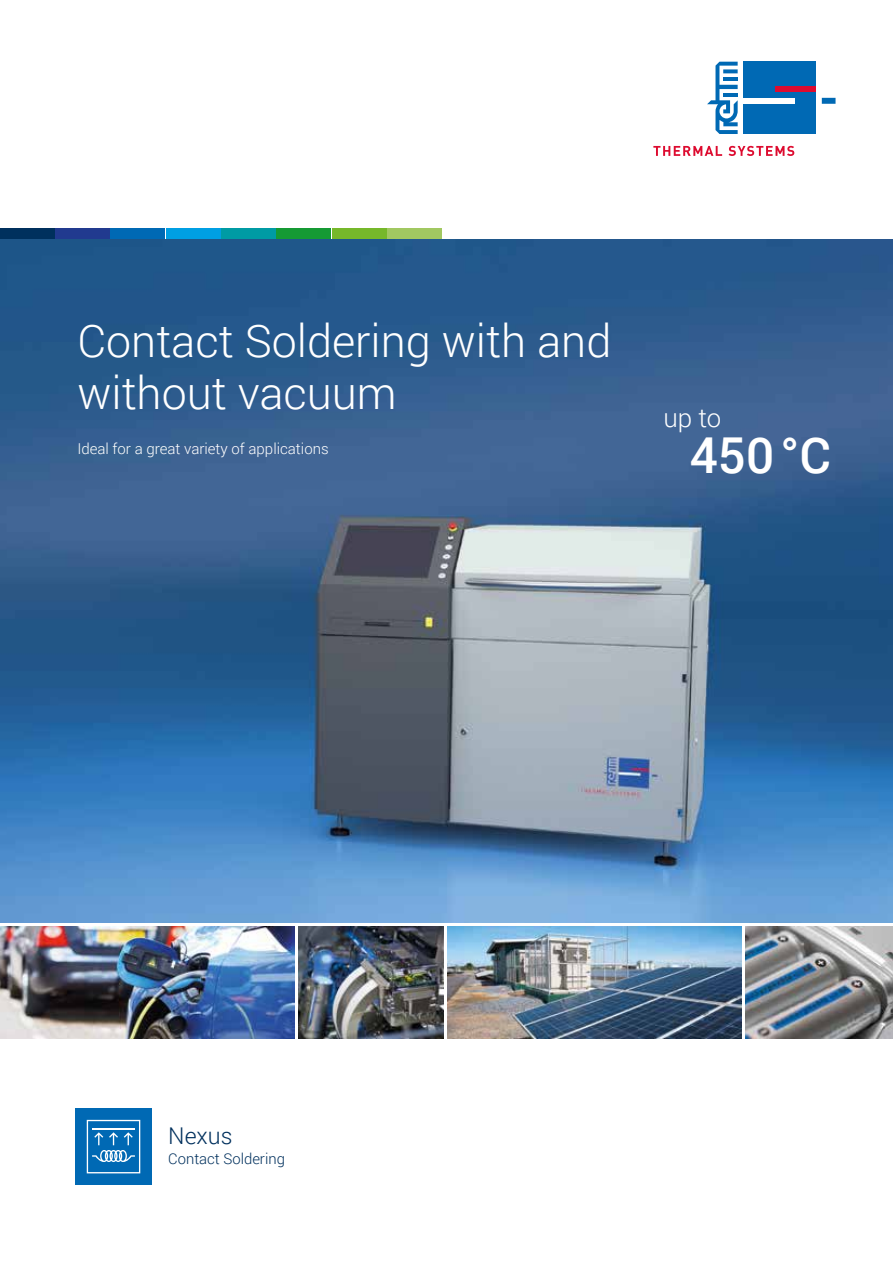
<style>
.page{position:relative;width:893px;height:1263px;background:#fff}
.page>*{position:absolute;margin:0;border:0;box-sizing:border-box;transform-origin:0 0}
.t1{font:500 49.5px "Roboto";color:#fff}
.t2{font:300 45px/52.5px "Roboto";color:#fff}
.t3{font:300 25.95px "Roboto";color:#fff}
.t4{font:300 23.1px "Roboto";color:#00305d}
.t5{font:300 15px "Roboto";color:#fff}
.t6{font:300 14.85px "Roboto";color:#00305d}
</style>
<div class="page">
<img style="left:0;top:240px;width:893px;height:682px">
<div style="left:75px;top:1108px;width:77px;height:77px;background:#0069b4"></div>
<svg style="left:87px;top:1120px;width:53px;height:53px"></svg>
<div style="left:744px;top:62px;width:72px;height:72px;background:#0069b4"></div>
<div style="left:744px;top:98px;width:51px;height:6px;background:#fff"></div>
<div style="left:775px;top:86px;width:41px;height:6px;background:#dd0b2f"></div>
<svg style="left:707px;top:62px;width:31px;height:72px"></svg>
<svg style="left:653px;top:146px;width:69px;height:10px"></svg>
<svg style="left:728px;top:146px;width:66px;height:10px"></svg>
<div style="left:822px;top:98px;width:13px;height:6px;background:#0069b4"></div>
<div style="left:111px;top:228px;width:54px;height:11px;background:#0069b4"></div>
<div style="left:0;top:228px;width:54px;height:11px;background:#00305d"></div>
<div style="left:166px;top:228px;width:54px;height:11px;background:#009fe3"></div>
<div style="left:221px;top:228px;width:55px;height:11px;background:#009ba4"></div>
<div style="left:277px;top:228px;width:54px;height:11px;background:#159a34"></div>
<div style="left:332px;top:228px;width:55px;height:11px;background:#76b82a"></div>
<div style="left:387px;top:228px;width:55px;height:11px;background:#a1c861"></div>
<div style="left:55px;top:228px;width:55px;height:11px;background:#213a8f"></div>
<img style="left:0;top:927px;width:295px;height:111px">
<img style="left:299px;top:927px;width:144px;height:111px">
<img style="left:745px;top:927px;width:148px;height:111px">
<img style="left:448px;top:927px;width:293px;height:111px">
<p class="t2" style="left:77px;top:313px;width:536px">Contact Soldering with and without vacuum</p>
<p class="t5" style="left:77px;top:438px;width:253px">Ideal for a great variety of applications</p>
<p class="t3" style="left:663px;top:400px;width:59px">up to</p>
<p class="t1" style="left:690px;top:420px;width:143px">450 °C</p>
<p class="t4" style="left:168px;top:1119px;width:66px">Nexus</p>
<p class="t6" style="left:168px;top:1149px;width:118px">Contact Soldering</p>
</div>
